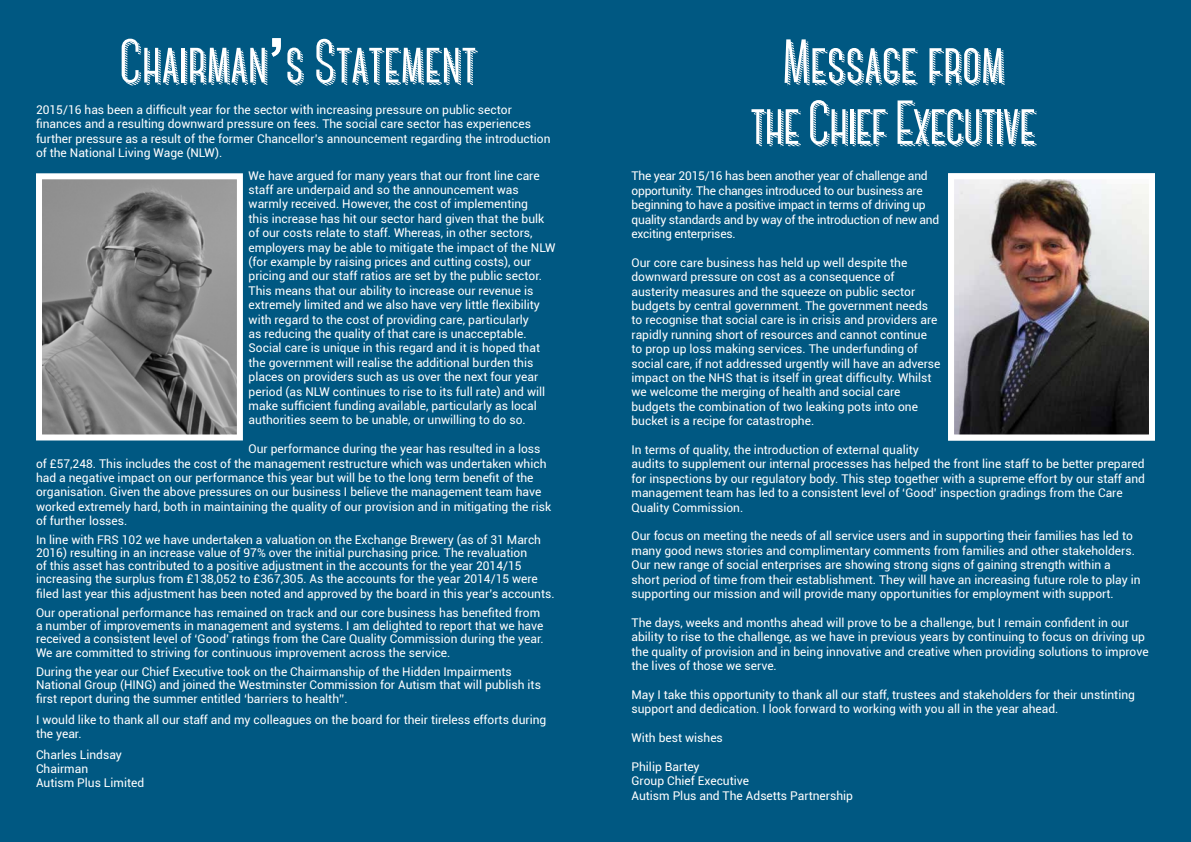
<style>
.page{position:relative;width:1191px;height:842px;background:#fff}
.page>*{position:absolute;margin:0;border:0;box-sizing:border-box;transform-origin:0 0}
.t1{font:62px/61px "Canter Bold Strips";letter-spacing:-.02em;color:#fff;text-align:center}
.t2{font:62px "Canter Bold Strips";color:#fff}
.t3{font:12px/14.4px "Roboto";color:#fff}
.t4{font:12px/14.4px "Roboto";letter-spacing:-.02em;color:#fff}
.s1{font-family:"Arial";font-weight:700}
</style>
<div class="page">
<div style="left:0;top:0;width:595px;height:842px;background:#005882"></div>
<img style="left:43px;top:180px;width:193px;height:253px">
<div style="left:36px;top:173px;width:207px;height:267px;border:6px solid #fff"></div>
<div style="left:595px;top:0;width:596px;height:842px;background:#005882"></div>
<img style="left:955px;top:180px;width:193px;height:253px">
<div style="left:948px;top:173px;width:207px;height:267px;border:6px solid #fff"></div>
<h1 class="t2" style="left:119px;top:27px;width:359px">Chairman<span class="s1">’</span>s Statement</h1>
<p class="t3" style="left:36px;top:102px;width:516px">2015/16 has been a difficult year for the sector with increasing pressure on public sector finances and a resulting downward pressure on fees. The social care sector has experiences further pressure as a result of the former Chancellor’s announcement regarding the introduction of the National Living Wage (NLW).</p>
<p class="t3" style="left:249px;top:168px;width:308px">We have argued for many years that our front line care staff are underpaid and so the announcement was warmly received. However, the cost of implementing<br>this increase has hit our sector hard given that the bulk of our costs relate to staff. Whereas, in other sectors, employers may be able to mitigate the impact of the NLW (for example by raising prices and cutting costs), our pricing and our staff ratios are set by the public sector.<br>This means that our ability to increase our revenue is extremely limited and we also have very little flexibility with regard to the cost of providing care, particularly<br>as reducing the quality of that care is unacceptable.<br>Social care is unique in this regard and it is hoped that the government will realise the additional burden this places on providers such as us over the next four year period (as NLW continues to rise to its full rate) and will make sufficient funding available, particularly as local authorities seem to be unable, or unwilling to do so.</p>
<p class="t3" style="left:36px;top:441px;width:516px;text-indent:213px">Our performance during the year has resulted in a loss of £57,248. This includes the cost of the management restructure which was undertaken which had a negative impact on our performance this year but will be to the long term benefit of the organisation. Given the above pressures on our business I believe the management team have worked extremely hard, both in maintaining the quality of our provision and in mitigating the risk of further losses.</p>
<p class="t3" style="left:36px;top:533px;width:506px;line-height:13px">In line with FRS 102 we have undertaken a valuation on the Exchange Brewery (as of 31 March 2016) resulting in an increase value of 97% over the initial purchasing price. The revaluation<br>of this asset has contributed to a positive adjustment in the accounts for the year 2014/15 increasing the surplus from £138,052 to £367,305. As the accounts for the year 2014/15 were</p>
<p class="t3" style="left:36px;top:583px;width:520px;line-height:19px">filed last year this adjustment has been noted and approved by the board in this year’s accounts.<br>Our operational performance has remained on track and our core business has benefited from</p>
<p class="t3" style="left:36px;top:618px;width:509px;line-height:13px">a number of improvements in management and systems. I am delighted to report that we have received a consistent level of ‘Good’ ratings from the Care Quality Commission during the year.</p>
<p class="t3" style="left:36px;top:643px;width:477px;line-height:19px">We are committed to striving for continuous improvement across the service.<br>During the year our Chief Executive took on the Chairmanship of the Hidden Impairments</p>
<p class="t3" style="left:36px;top:677px;width:506px">National Group (HING) and joined the Westminster Commission for Autism that will publish its first report during the summer entitled ‘barriers to health’’.</p>
<p class="t3" style="left:36px;top:712px;width:512px">I would like to thank all our staff and my colleagues on the board for their tireless efforts during the year.</p>
<p class="t3" style="left:36px;top:747px;width:110px">Charles Lindsay<br>Chairman<br>Autism Plus Limited</p>
<h1 class="t1" style="left:750px;top:34px;width:287px">Message from the Chief Executive</h1>
<p class="t4" style="left:631px;top:168px;width:309px">The year 2015/16 has been another year of challenge and opportunity. The changes introduced to our business are beginning to have a positive impact in terms of driving up quality standards and by way of the introduction of new and exciting enterprises.</p>
<p class="t3" style="left:631px;top:255px;width:310px">Our core care business has held up well despite the downward pressure on cost as a consequence of austerity measures and the squeeze on public sector budgets by central government. The government needs to recognise that social care is in crisis and providers are rapidly running short of resources and cannot continue to prop up loss making services. The underfunding of social care, if not addressed urgently will have an adverse impact on the NHS that is itself in great difficulty. Whilst we welcome the merging of health and social care budgets the combination of two leaking pots into one bucket is a recipe for catastrophe.</p>
<p class="t3" style="left:631px;top:442px;width:515px">In terms of quality, the introduction of external quality<br>audits to supplement our internal processes has helped the front line staff to be better prepared for inspections by our regulatory body. This step together with a supreme effort by our staff and management team has led to a consistent level of ‘Good’ inspection gradings from the Care Quality Commission.</p>
<p class="t3" style="left:631px;top:528px;width:510px">Our focus on meeting the needs of all service users and in supporting their families has led to many good news stories and complimentary comments from families and other stakeholders.<br>Our new range of social enterprises are showing strong signs of gaining strength within a short period of time from their establishment. They will have an increasing future role to play in supporting our mission and will provide many opportunities for employment with support.</p>
<p class="t3" style="left:631px;top:615px;width:518px">The days, weeks and months ahead will prove to be a challenge, but I remain confident in our ability to rise to the challenge, as we have in previous years by continuing to focus on driving up the quality of provision and in being innovative and creative when providing solutions to improve the lives of those we serve.</p>
<p class="t3" style="left:631px;top:687px;width:505px">May I take this opportunity to thank all our staff, trustees and stakeholders for their unstinting support and dedication. I look forward to working with you all in the year ahead.</p>
<p class="t3" style="left:631px;top:730px;width:93px">With best wishes</p>
<p class="t3" style="left:631px;top:759px;width:223px">Philip Bartey<br>Group Chief Executive<br>Autism Plus and The Adsetts Partnership</p>
</div>
